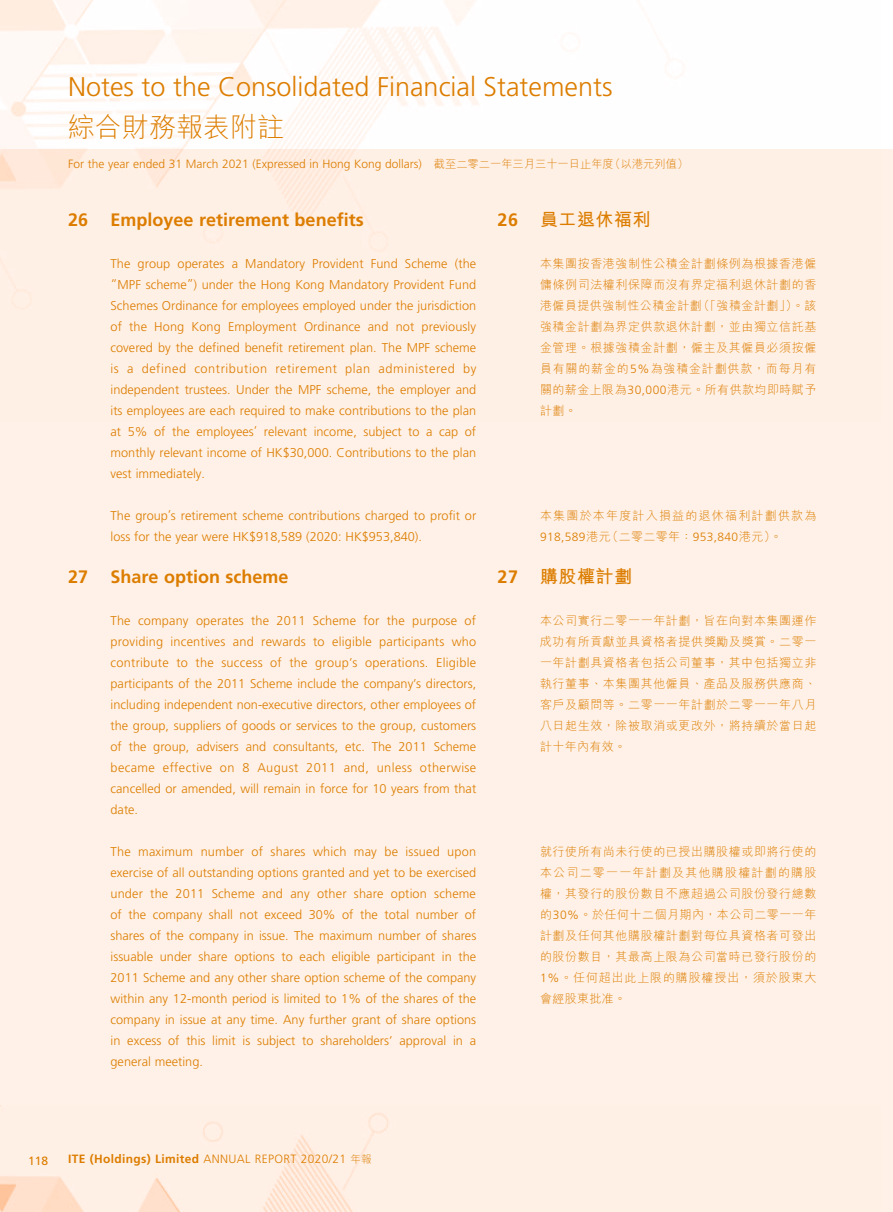
<style>
.page{position:relative;width:893px;height:1212px;background:#fff}
.page>*{position:absolute;margin:0;border:0;box-sizing:border-box;transform-origin:0 0}
.t1{font:300 27px "Frutiger LT Std";color:#dc7d00}
.t2{font:300 27px "M Hei HK";color:#dc7d00}
.t3{font:700 18px "Frutiger LT Std";color:#dc7d00}
.t4{font:700 18px "M Hei HK";letter-spacing:.03em;color:#dc7d00}
.t5{font:300 12.75px/21px "Frutiger LT Std";color:#dc7d00;text-align:justify}
.t6{font:300 12px/21px "M Hei HK";letter-spacing:.05em;color:#dc7d00;text-align:justify}
.t7{font:300 12px "Frutiger LT Std";color:#dc7d00}
.t8{font:700 12px "Frutiger LT Std";letter-spacing:.03em;color:#dc7d00}
.t9{font:300 12px "Frutiger LT Std";letter-spacing:.03em;color:#dc7d00}
.t10{font:300 12px "M Hei HK";letter-spacing:.1em;color:#dc7d00}
.t11{font:12px "Frutiger LT Std";color:#dc7d00}
.s1{font-family:"M Hei HK";font-size:11.25px}
.s2{font-family:"Frutiger LT Std"}
.s3{font-family:"M Hei HK"}
.s4{font-weight:300}
.s5{font-family:"M Hei HK";font-weight:300;font-size:10.5px}
</style>
<div class="page">
<div style="left:0;top:150px;width:893px;height:1062px;background:#fff1e7"></div>
<img style="left:0;top:0;width:880px;height:293px">
<img style="left:0;top:1113px;width:388px;height:99px">
<h1 class="t1" style="left:68px;top:72px;width:546px">Notes to the Consolidated Financial Statements</h1>
<h1 class="t2" style="left:68px;top:113px;width:218px">綜合財務報表附註</h1>
<p class="t7" style="left:68px;top:157px;width:622px">For the year ended 31 March 2021 (Expressed in Hong Kong dollars) <span class="s1">截至二零二一年三月三十一日止年度（以港元列值）</span></p>
<h2 class="t3" style="left:68px;top:209px;width:22px">26</h2>
<h2 class="t3" style="left:111px;top:209px;width:255px">Employee retirement benefits</h2>
<p class="t5" style="left:111px;top:253px;width:367px">The group operates a Mandatory Provident Fund Scheme (the “MPF scheme”) under the Hong Kong Mandatory Provident Fund Schemes Ordinance for employees employed under the jurisdiction of the Hong Kong Employment Ordinance and not previously covered by the defined benefit retirement plan. The MPF scheme is a defined contribution retirement plan administered by independent trustees. Under the MPF scheme, the employer and its employees are each required to make contributions to the plan at 5% of the employees’ relevant income, subject to a cap of monthly relevant income of HK$30,000. Contributions to the plan vest immediately.</p>
<p class="t5" style="left:111px;top:505px;width:367px">The group’s retirement scheme contributions charged to profit or loss for the year were HK$918,589 (2020: HK$953,840).</p>
<h2 class="t3" style="left:68px;top:566px;width:22px">27</h2>
<h2 class="t3" style="left:111px;top:566px;width:180px">Share option scheme</h2>
<p class="t5" style="left:111px;top:610px;width:367px">The company operates the 2011 Scheme for the purpose of providing incentives and rewards to eligible participants who contribute to the success of the group’s operations. Eligible participants of the 2011 Scheme include the company’s directors, including independent non-executive directors, other employees of the group, suppliers of goods or services to the group, customers of the group, advisers and consultants, etc. The 2011 Scheme became effective on 8 August 2011 and, unless otherwise cancelled or amended, will remain in force for 10 years from that date.</p>
<p class="t5" style="left:111px;top:841px;width:367px">The maximum number of shares which may be issued upon exercise of all outstanding options granted and yet to be exercised under the 2011 Scheme and any other share option scheme of the company shall not exceed 30% of the total number of shares of the company in issue. The maximum number of shares issuable under share options to each eligible participant in the 2011 Scheme and any other share option scheme of the company within any 12-month period is limited to 1% of the shares of the company in issue at any time. Any further grant of share options in excess of this limit is subject to shareholders’ approval in a general meeting.</p>
<h2 class="t4" style="left:497px;top:206px;width:155px"><span class="s2">26</span> 員工退休福利</h2>
<p class="t6" style="left:540px;top:253px;width:278px">本集團按香港強制性公積金計劃條例為根據香港僱傭條例司法權利保障而沒有界定福利退休計劃的香港僱員提供強制性公積金計劃（「強積金計劃」）。該強積金計劃為界定供款退休計劃，並由獨立信託基金管理。根據強積金計劃，僱主及其僱員必須按僱員有關的薪金的<span class="s2">5%</span>為強積金計劃供款，而每月有關的薪金上限為<span class="s2">30,000</span>港元。所有供款均即時賦予計劃。</p>
<p class="t10" style="left:540px;top:510px;width:278px">本集團於本年度計入損益的退休福利計劃供款為</p>
<p class="t9" style="left:540px;top:530px;width:244px">918,589<span class="s3">港元（二零二零年：</span>953,840<span class="s3">港元）。</span></p>
<h2 class="t4" style="left:497px;top:563px;width:136px"><span class="s2">27</span> 購股權計劃</h2>
<p class="t6" style="left:540px;top:610px;width:278px">本公司實行二零一一年計劃，旨在向對本集團運作成功有所貢獻並具資格者提供獎勵及獎賞。二零一一年計劃具資格者包括公司董事，其中包括獨立非執行董事、本集團其他僱員、產品及服務供應商、客戶及顧問等。二零一一年計劃於二零一一年八月八日起生效，除被取消或更改外，將持續於當日起計十年內有效。</p>
<p class="t6" style="left:540px;top:841px;width:278px">就行使所有尚未行使的已授出購股權或即將行使的本公司二零一一年計劃及其他購股權計劃的購股權，其發行的股份數目不應超過公司股份發行總數的<span class="s2">30%</span>。於任何十二個月期內，本公司二零一一年計劃及任何其他購股權計劃對每位具資格者可發出的股份數目，其最高上限為公司當時已發行股份的<span class="s2">1%</span>。任何超出此上限的購股權授出，須於股東大會經股東批准。</p>
<p class="t11" style="left:28px;top:1153px;width:22px">118</p>
<p class="t8" style="left:68px;top:1152px;width:305px">ITE (Holdings) Limited <span class="s4">ANNUAL REPORT 2020/21</span> <span class="s5">年報</span></p>
</div>
